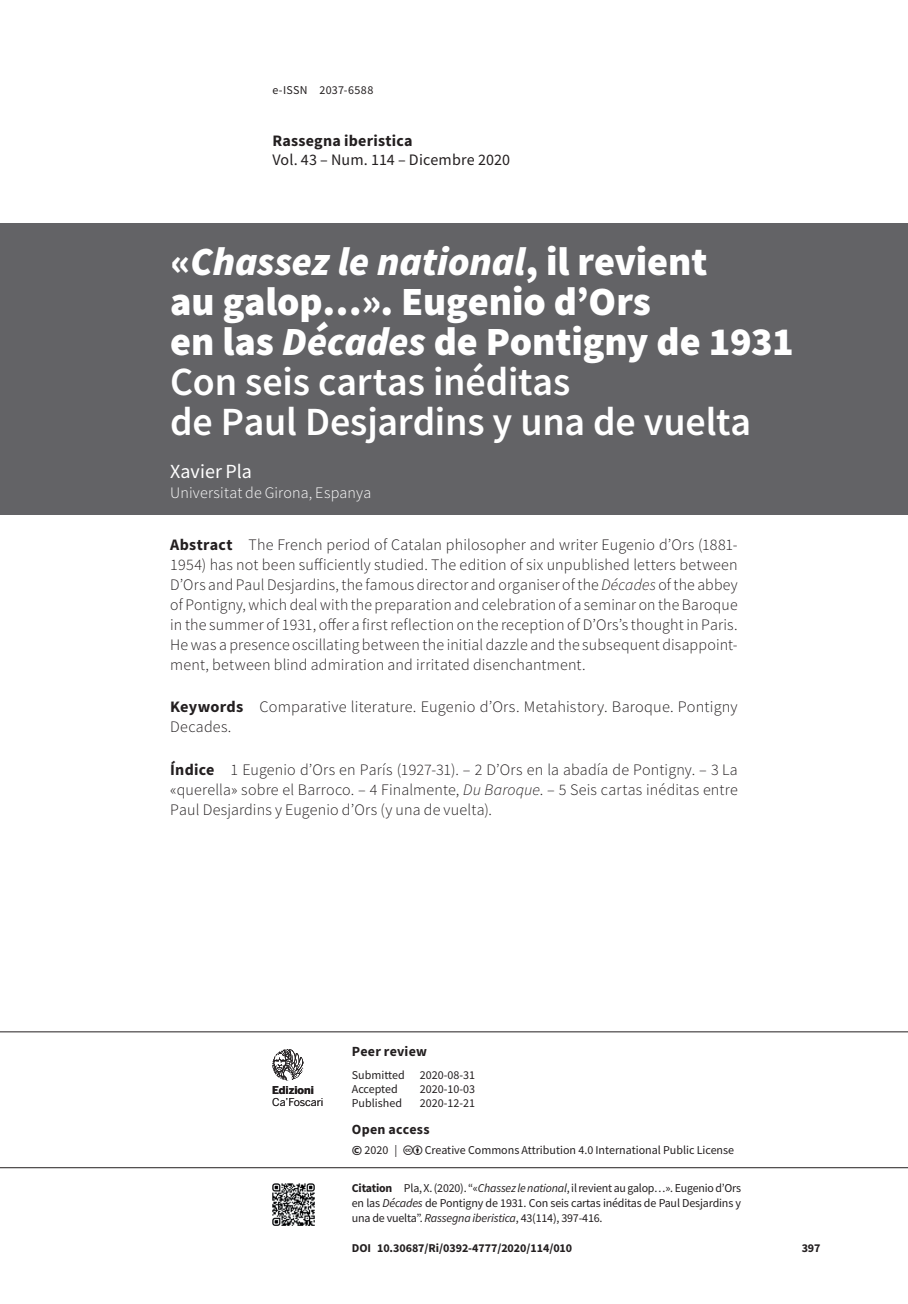
<style>
.page{position:relative;width:908px;height:1304px;background:#fff}
.page>*{position:absolute;margin:0;border:0;box-sizing:border-box;transform-origin:0 0}
.t1{font:900 40px/40px "Source Sans Pro";letter-spacing:-.005em;color:#fff}
.t2{font:20px "Source Sans Pro";color:#fff}
.t3{font:300 16px/20px "Source Sans Pro";letter-spacing:.01em;color:#231f20;text-align:justify}
.t4{font:16px "Source Sans Pro";letter-spacing:.01em;color:#231f20}
.t5{font:300 16px "Source Sans Pro";letter-spacing:.01em;color:#fff}
.t6{font:700 16px "Source Sans Pro";letter-spacing:.015em;color:#231f20}
.t7{font:700 14px "Source Sans Pro";letter-spacing:.02em;color:#231f20}
.t8{font:12px/15px "Source Sans Pro";color:#231f20;text-align:justify}
.t9{font:700 12px "Source Sans Pro";letter-spacing:-.005em;color:#231f20}
.t10{font:12px "Source Sans Pro";letter-spacing:.02em;color:#231f20}
.t11{font:10.8px "Benton Sans";letter-spacing:-.01em;color:#231f20}
.t12{font:700 10.8px "Benton Sans";color:#231f20}
.s1{font-style:italic}
.s2{font-weight:600}
.s3{font-weight:700}
.s4{font-weight:700;font-size:14px}
</style>
<div class="page">
<hr style="left:0;top:1031px;width:907px;height:1px;background:#231f20">
<hr style="left:0;top:1167px;width:907px;height:1px;background:#231f20">
<svg style="left:272px;top:1049px;width:31px;height:31px"></svg>
<img style="left:272px;top:1183px;width:42px;height:42px">
<div style="left:0;top:223px;width:907px;height:291px;background:#636366"></div>
<p class="t10" style="left:272px;top:82px;width:102px">e-ISSN 2037-6588</p>
<p class="t6" style="left:272px;top:130px;width:142px">Rassegna iberistica</p>
<p class="t4" style="left:272px;top:150px;width:239px">Vol. 43 – Num. 114 – Dicembre 2020</p>
<h1 class="t1" style="left:170px;top:241px;width:624px">«<span class="s1">Chassez le national</span>, il revient<br>au galop…». Eugenio d’Ors<br>en las <span class="s1">Décades</span> de Pontigny de 1931<br><span class="s2">Con seis cartas inéditas<br>de Paul Desjardins y una de vuelta</span></h1>
<p class="t2" style="left:170px;top:459px;width:83px">Xavier Pla</p>
<p class="t5" style="left:170px;top:483px;width:202px">Universitat de Girona, Espanya</p>
<p class="t3" style="left:170px;top:534px;width:568px"><span class="s3">Abstract</span> The French period of Catalan philosopher and writer Eugenio d’Ors (1881- 1954) has not been sufficiently studied. The edition of six unpublished letters between D’Ors and Paul Desjardins, the famous director and organiser of the <span class="s1">Décades</span> of the abbey of Pontigny, which deal with the preparation and celebration of a seminar on the Baroque in the summer of 1931, offer a first reflection on the reception of D’Ors’s thought in Paris.<br>He was a presence oscillating between the initial dazzle and the subsequent disappoint&shy;ment, between blind admiration and irritated disenchantment.</p>
<p class="t3" style="left:170px;top:697px;width:568px"><span class="s3">Keywords</span> Comparative literature. Eugenio d’Ors. Metahistory. Baroque. Pontigny<br>Decades.</p>
<p class="t3" style="left:170px;top:760px;width:568px"><span class="s3">Índice</span> 1 Eugenio d’Ors en París (1927-31). – 2 D’Ors en la abadía de Pontigny. – 3 La «querella» sobre el Barroco. – 4 Finalmente, <span class="s1">Du Baroque</span>. – 5 Seis cartas inéditas entre Paul Desjardins y Eugenio d’Ors (y una de vuelta).</p>
<p class="t12" style="left:272px;top:1084px;width:43px">Edizioni</p>
<p class="t11" style="left:272px;top:1095px;width:53px">Ca’Foscari</p>
<p class="t7" style="left:351px;top:1042px;width:77px">Peer review</p>
<p class="t8" style="left:351px;top:1067px;width:54px">Submitted</p>
<p class="t8" style="left:420px;top:1067px;width:57px">2020-08-31</p>
<p class="t8" style="left:351px;top:1081px;width:47px">Accepted</p>
<p class="t8" style="left:420px;top:1081px;width:57px">2020-10-03</p>
<p class="t8" style="left:351px;top:1095px;width:52px">Published</p>
<p class="t8" style="left:420px;top:1095px;width:57px">2020-12-21</p>
<p class="t7" style="left:351px;top:1120px;width:79px">Open access</p>
<p class="t8" style="left:351px;top:1142px;width:47px"><span class="s4">©</span> 2020 |</p>
<p class="t8" style="left:424px;top:1142px;width:311px">Creative Commons Attribution 4.0 International Public License</p>
<p class="t8" style="left:351px;top:1181px;width:390px"><span class="s3">Citation</span> Pla, X. (2020). “«<span class="s1">Chassez le national</span>, il revient au galop…». Eugenio d’Ors en las <span class="s1">Décades</span> de Pontigny de 1931. Con seis cartas inéditas de Paul Desjardins y una de vuelta”. <span class="s1">Rassegna iberistica</span>, 43(114), 397-416.</p>
<p class="t9" style="left:351px;top:1240px;width:222px">DOI 10.30687/Ri/0392-4777/2020/114/010</p>
<p class="t9" style="left:801px;top:1240px;width:20px">397</p>
</div>
